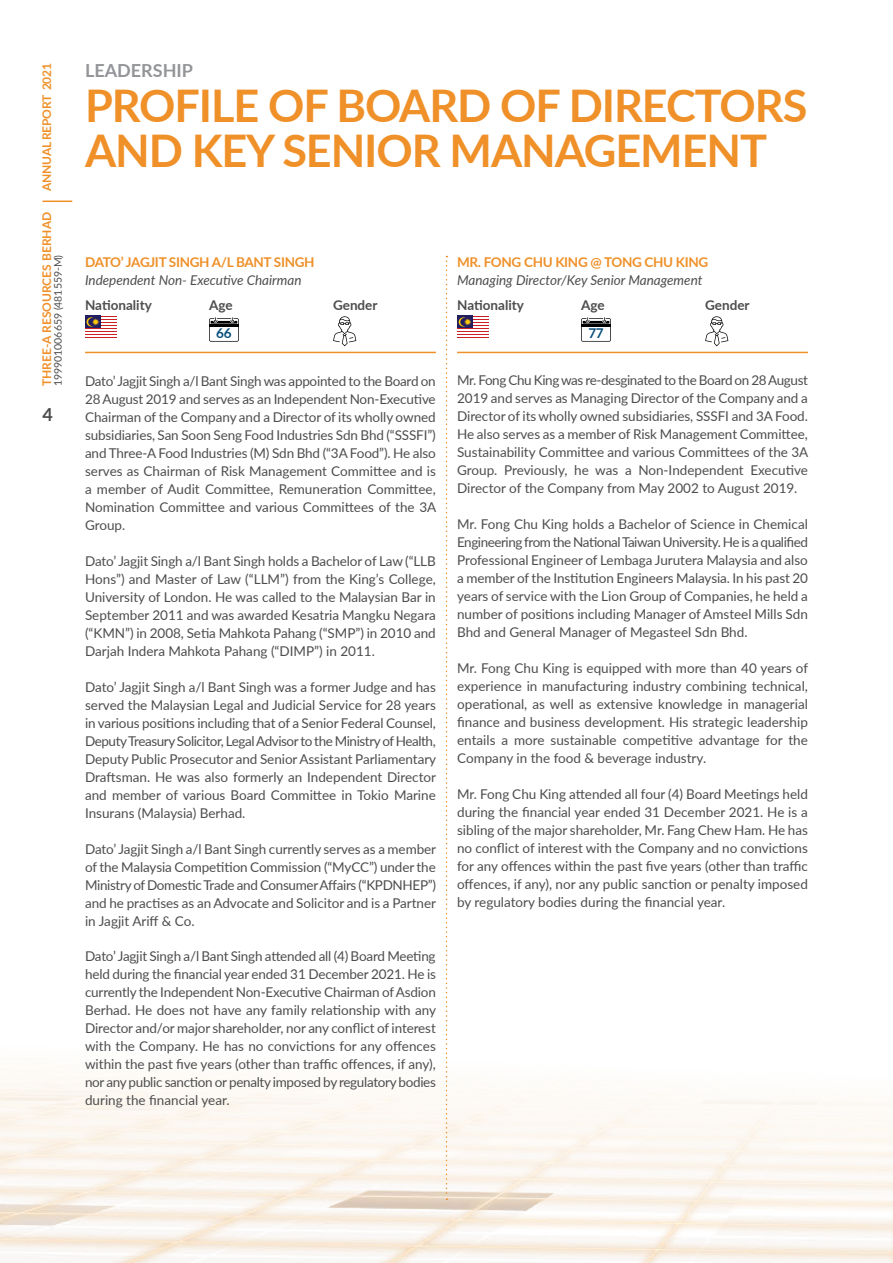
<style>
.page{position:relative;width:893px;height:1263px;background:#fff}
.page>*{position:absolute;margin:0;border:0;box-sizing:border-box;transform-origin:0 0}
.t1{font:700 45px/45px "Lato";letter-spacing:-.025em;color:#ef9029}
.t2{font:700 18px "Lato";color:#939598}
.t3{font:700 18px "Lato";color:#4d4d4f}
.t4{font:13.5px/18px "Lato";color:#4d4d4f;text-align:justify}
.t5{font:italic 13.5px "Lato";color:#4d4d4f}
.t6{font:700 13.5px "Lato";letter-spacing:-.025em;color:#ef9029}
.t7{font:700 13.5px "Lato";color:#4d4d4f}
.t8{font:700 13.5px "Lato";color:#074d7a}
.t9{font:700 12px "Lato";letter-spacing:-.005em;color:#ef9029}
.t10{font:700 12px "Lato";letter-spacing:-.025em;color:#ef9029}
.t11{font:10.5px "Lato";color:#4d4d4f}
</style>
<div class="page">
<img style="left:0;top:1029px;width:893px;height:234px">
<svg style="left:446px;top:256px;width:1px;height:944px"></svg>
<hr style="left:85px;top:352px;width:351px;height:1px;background:#ef9029">
<hr style="left:457px;top:352px;width:351px;height:1px;background:#ef9029">
<svg style="left:85px;top:316px;width:32px;height:19px"></svg>
<hr style="left:85px;top:333px;width:32px;height:1px;background:#fff">
<hr style="left:85px;top:330px;width:32px;height:1px;background:#fff">
<hr style="left:85px;top:326px;width:32px;height:2px;background:#fff">
<hr style="left:85px;top:323px;width:32px;height:2px;background:#fff">
<hr style="left:85px;top:320px;width:32px;height:2px;background:#fff">
<hr style="left:85px;top:317px;width:32px;height:2px;background:#fff">
<svg style="left:85px;top:316px;width:16px;height:12px"></svg>
<svg style="left:87px;top:317px;width:12px;height:9px"></svg>
<svg style="left:209px;top:317px;width:30px;height:25px"></svg>
<hr style="left:209px;top:324px;width:30px;height:3px;background:#000">
<svg style="left:333px;top:316px;width:23px;height:30px"></svg>
<svg style="left:457px;top:316px;width:32px;height:19px"></svg>
<hr style="left:457px;top:333px;width:32px;height:1px;background:#fff">
<hr style="left:457px;top:330px;width:32px;height:1px;background:#fff">
<hr style="left:457px;top:326px;width:32px;height:2px;background:#fff">
<hr style="left:457px;top:323px;width:32px;height:2px;background:#fff">
<hr style="left:457px;top:320px;width:32px;height:2px;background:#fff">
<hr style="left:457px;top:317px;width:32px;height:2px;background:#fff">
<svg style="left:457px;top:316px;width:16px;height:12px"></svg>
<svg style="left:459px;top:317px;width:13px;height:9px"></svg>
<svg style="left:581px;top:317px;width:30px;height:25px"></svg>
<hr style="left:581px;top:324px;width:30px;height:3px;background:#000">
<svg style="left:705px;top:316px;width:23px;height:30px"></svg>
<svg style="left:43px;top:201px;width:29px;height:1px"></svg>
<p class="t10" style="left:38px;top:191px;width:129px;rotate:-90deg">ANNUAL REPORT 2021</p>
<p class="t9" style="left:38px;top:386px;width:176px;rotate:-90deg">THREE-A RESOURCES BERHAD</p>
<p class="t11" style="left:50px;top:386px;width:133px;rotate:-90deg">199901006659 (481559-M)</p>
<h2 class="t3" style="left:43px;top:401px;width:12px">4</h2>
<h2 class="t2" style="left:85px;top:57px;width:109px">LEADERSHIP</h2>
<h1 class="t1" style="left:85px;top:81px;width:724px">PROFILE OF BOARD OF DIRECTORS<br>AND KEY SENIOR MANAGEMENT</h1>
<p class="t6" style="left:85px;top:253px;width:231px">DATO’ JAGJIT SINGH A/L BANT SINGH</p>
<p class="t5" style="left:85px;top:271px;width:218px">Independent Non- Executive Chairman</p>
<p class="t7" style="left:85px;top:295px;width:68px">Nationality</p>
<p class="t7" style="left:209px;top:295px;width:25px">Age</p>
<p class="t8" style="left:216px;top:323px;width:17px">66</p>
<p class="t6" style="left:457px;top:253px;width:253px">MR. FONG CHU KING @ TONG CHU KING</p>
<p class="t5" style="left:457px;top:271px;width:247px">Managing Director/Key Senior Management</p>
<p class="t7" style="left:333px;top:295px;width:46px">Gender</p>
<p class="t7" style="left:457px;top:295px;width:68px">Nationality</p>
<p class="t7" style="left:581px;top:295px;width:25px">Age</p>
<p class="t8" style="left:588px;top:323px;width:17px">77</p>
<p class="t7" style="left:705px;top:295px;width:46px">Gender</p>
<p class="t4" style="left:85px;top:371px;width:353px">Dato’ Jagjit Singh a/l Bant Singh was appointed to the Board on 28 August 2019 and serves as an Independent Non-Executive Chairman of the Company and a Director of its wholly owned subsidiaries, San Soon Seng Food Industries Sdn Bhd (“SSSFI”) and Three-A Food Industries (M) Sdn Bhd (“3A Food”). He also serves as Chairman of Risk Management Committee and is a member of Audit Committee, Remuneration Committee, Nomination Committee and various Committees of the 3A Group.</p>
<p class="t4" style="left:85px;top:551px;width:352px">Dato’ Jagjit Singh a/l Bant Singh holds a Bachelor of Law (“LLB Hons”) and Master of Law (“LLM”) from the King’s College, University of London. He was called to the Malaysian Bar in September 2011 and was awarded Kesatria Mangku Negara (“KMN”) in 2008, Setia Mahkota Pahang (“SMP”) in 2010 and Darjah Indera Mahkota Pahang (“DIMP”) in 2011.</p>
<p class="t4" style="left:85px;top:677px;width:353px">Dato’ Jagjit Singh a/l Bant Singh was a former Judge and has served the Malaysian Legal and Judicial Service for 28 years in various positions including that of a Senior Federal Counsel, Deputy Treasury Solicitor, Legal Advisor to the Ministry of Health, Deputy Public Prosecutor and Senior Assistant Parliamentary Draftsman. He was also formerly an Independent Director and member of various Board Committee in Tokio Marine Insurans (Malaysia) Berhad.</p>
<p class="t4" style="left:85px;top:839px;width:353px">Dato’ Jagjit Singh a/l Bant Singh currently serves as a member of the Malaysia Competition Commission (“MyCC”) under the Ministry of Domestic Trade and Consumer Affairs (“KPDNHEP”) and he practises as an Advocate and Solicitor and is a Partner in Jagjit Ariff &amp; Co.</p>
<p class="t4" style="left:85px;top:947px;width:353px">Dato’ Jagjit Singh a/l Bant Singh attended all (4) Board Meeting held during the financial year ended 31 December 2021. He is currently the Independent Non-Executive Chairman of Asdion Berhad. He does not have any family relationship with any Director and/or major shareholder, nor any conflict of interest with the Company. He has no convictions for any offences within the past five years (other than traffic offences, if any), nor any public sanction or penalty imposed by regulatory bodies during the financial year.</p>
<p class="t4" style="left:457px;top:371px;width:353px">Mr. Fong Chu King was re-desginated to the Board on 28 August 2019 and serves as Managing Director of the Company and a Director of its wholly owned subsidiaries, SSSFI and 3A Food.<br>He also serves as a member of Risk Management Committee, Sustainability Committee and various Committees of the 3A Group. Previously, he was a Non-Independent Executive Director of the Company from May 2002 to August 2019.</p>
<p class="t4" style="left:457px;top:515px;width:352px">Mr. Fong Chu King holds a Bachelor of Science in Chemical Engineering from the National Taiwan University. He is a qualified Professional Engineer of Lembaga Jurutera Malaysia and also a member of the Institution Engineers Malaysia. In his past 20 years of service with the Lion Group of Companies, he held a number of positions including Manager of Amsteel Mills Sdn Bhd and General Manager of Megasteel Sdn Bhd.</p>
<p class="t4" style="left:457px;top:659px;width:353px">Mr. Fong Chu King is equipped with more than 40 years of experience in manufacturing industry combining technical, operational, as well as extensive knowledge in managerial finance and business development. His strategic leadership entails a more sustainable competitive advantage for the Company in the food &amp; beverage industry.</p>
<p class="t4" style="left:457px;top:785px;width:352px">Mr. Fong Chu King attended all four (4) Board Meetings held during the financial year ended 31 December 2021. He is a sibling of the major shareholder, Mr. Fang Chew Ham. He has no conflict of interest with the Company and no convictions for any offences within the past five years (other than traffic offences, if any), nor any public sanction or penalty imposed by regulatory bodies during the financial year.</p>
</div>
